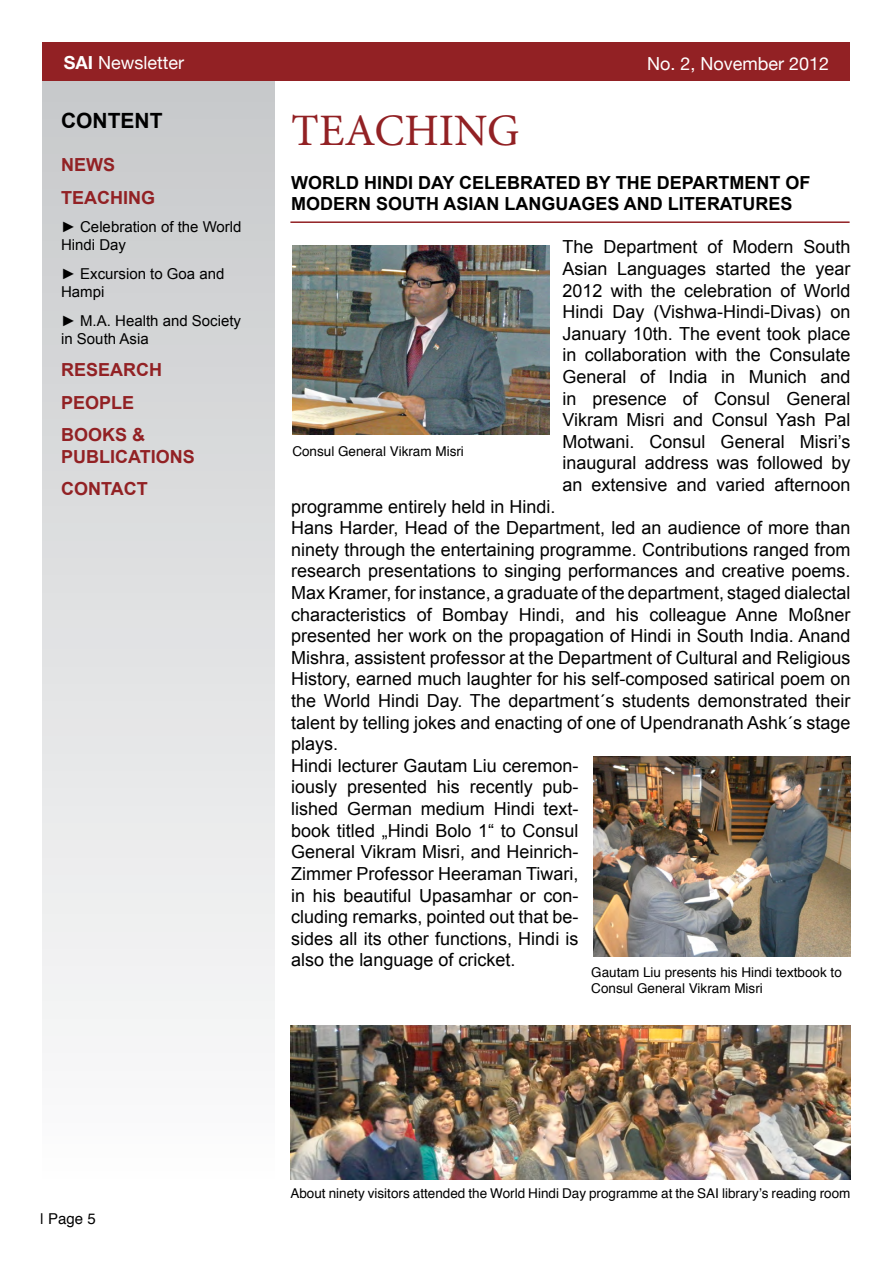
<style>
.page{position:relative;width:893px;height:1263px;background:#fff}
.page>*{position:absolute;margin:0;border:0;box-sizing:border-box;transform-origin:0 0}
.t1{font:45px "Minion Pro";color:#922124}
.t2{font:700 21px "Arial";color:#000}
.t3{font:18px/21.6px "Arial";color:#000;text-align:justify}
.t4{font:700 18px "Arial";color:#000}
.t5{font:700 18px/32.4px "Arial";color:#922124}
.t6{font:18px "Helvetica Neue";color:#fff}
.t7{font:15px/18px "Arial";color:#000}
.t8{font:15px "Helvetica";color:#000}
.t9{font:13.5px/16.2px "Helvetica";color:#000}
.s1{font-weight:700}
</style>
<div class="page">
<div style="left:43px;top:81px;width:231px;height:1105px;background:linear-gradient(to bottom,#c7c8ca,#fcfcfd)"></div>
<div style="left:43px;top:43px;width:807px;height:38px;background:#922124"></div>
<hr style="left:290px;top:221px;width:560px;height:2px;background:#922124">
<img style="left:290px;top:1026px;width:560px;height:153px">
<img style="left:292px;top:245px;width:258px;height:190px">
<img style="left:593px;top:757px;width:257px;height:200px">
<p class="t6" style="left:64px;top:52px;width:122px"><span class="s1">SAI</span> Newsletter</p>
<p class="t6" style="left:647px;top:52px;width:184px">No. 2, November 2012</p>
<p class="t2" style="left:61px;top:107px;width:103px">CONTENT</p>
<p class="t5" style="left:61px;top:149px;width:95px">NEWS<br>TEACHING</p>
<p class="t7" style="left:61px;top:218px;width:182px">► Celebration of the World<br>Hindi Day</p>
<p class="t7" style="left:61px;top:265px;width:165px">► Excursion to Goa and<br>Hampi</p>
<p class="t7" style="left:61px;top:312px;width:181px">► M.A. Health and Society in South Asia</p>
<p class="t5" style="left:61px;top:354px;width:102px">RESEARCH<br>PEOPLE<br>BOOKS &amp;</p>
<p class="t5" style="left:61px;top:441px;width:135px">PUBLICATIONS<br>CONTACT</p>
<h1 class="t1" style="left:291px;top:101px;width:230px">TEACHING</h1>
<p class="t4" style="left:291px;top:170px;width:31px">WORL</p>
<p class="t4" style="left:346px;top:170px;width:139px">D HINDI DAY CELEBRATE</p>
<p class="t4" style="left:568px;top:170px;width:61px">D BY THE</p>
<p class="t4" style="left:657px;top:170px;width:13px">DEPART</p>
<p class="t4" style="left:729px;top:170px;width:28px">MENT</p>
<p class="t4" style="left:785px;top:170px;width:27px">OF</p>
<p class="t4" style="left:291px;top:192px;width:55px">MODERN</p>
<p class="t4" style="left:376px;top:192px;width:26px">SOUTH</p>
<p class="t4" style="left:444px;top:192px;width:25px">ASIAN</p>
<p class="t4" style="left:505px;top:192px;width:25px">LANGUAGES</p>
<p class="t4" style="left:624px;top:192px;width:68px">AND LITERATURES</p>
<p class="t3" style="left:562px;top:236px;width:290px">The Department of Modern South Asian Languages started the year 2012 with the celebration of World Hindi Day (Vishwa-Hindi-Divas) on January 10th. The event took place in collaboration with the Consulate General of India in Munich and in presence of Consul General Vikram Misri and Consul Yash Pal Motwani. Consul General Misri’s inaugural address was followed by an extensive and varied afternoon</p>
<p class="t3" style="left:291px;top:496px;width:561px;text-align:left">programme entirely held in Hindi.<br>Hans Harder, Head of the Department, led an audience of more than ninety through the entertaining programme. Contributions ranged from research presentations to singing performances and creative poems.<br>Max Kramer, for instance, a graduate of the department, staged dialectal characteristics of Bombay Hindi, and his colleague Anne Moßner presented her work on the propagation of Hindi in South India. Anand Mishra, assistent professor at the Department of Cultural and Religious History, earned much laughter for his self-composed satirical poem on the World Hindi Day. The department´s students demonstrated their talent by telling jokes and enacting of one of Upendranath Ashk´s stage plays.<br>Hindi lecturer Gautam Liu ceremon-<br>iously presented his recently pub-<br>lished German medium Hindi text-<br>book titled „Hindi Bolo 1“ to Consul<br>General Vikram Misri, and Heinrich-<br>Zimmer Professor Heeraman Tiwari,<br>in his beautiful Upasamhar or con-<br>cluding remarks, pointed out that be-<br>sides all its other functions, Hindi is<br>also the language of cricket.</p>
<p class="t9" style="left:292px;top:443px;width:173px">Consul General Vikram Misri</p>
<p class="t9" style="left:591px;top:964px;width:252px">Gautam Liu presents his Hindi textbook to<br>Consul General Vikram Misri</p>
<p class="t8" style="left:40px;top:1207px;width:57px">| Page 5</p>
<p class="t9" style="left:290px;top:1185px;width:561px">About ninety visitors attended the World Hindi Day programme at the SAI library’s reading room</p>
</div>
